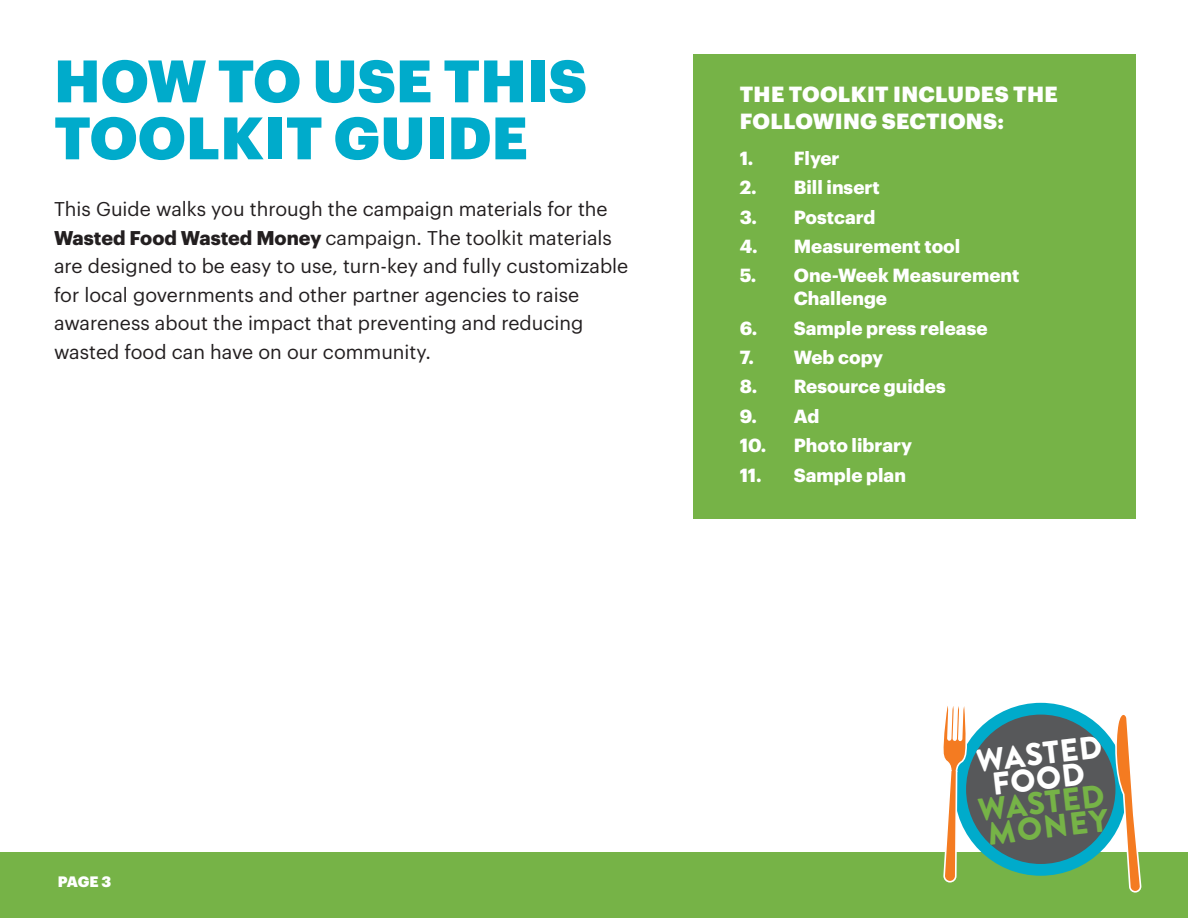
<style>
.page{position:relative;width:1188px;height:918px;background:#fff}
.page>*{position:absolute;margin:0;border:0;box-sizing:border-box;transform-origin:0 0}
.t1{font:900 58.5px/57px "Graphik";letter-spacing:.005em;color:#00abcb}
.t2{font:900 31.65px/24.6px "Brandon Grotesque";color:#76b347}
.t3{font:900 31.65px/24.8px "Brandon Grotesque";color:#fff;text-align:center}
.body{font:900 21.45px/27.2px "Graphik";letter-spacing:.015em;color:#fff}
.body-2{font:19.5px/28.5px "Graphik";color:#231f20}
.body-3{font:700 18.6px/23px "Graphik";color:#fff}
.t4{font:900 14.85px "Graphik";color:#fff}
.s1{font-weight:700}
</style>
<div class="page">
<div style="left:0;top:852px;width:1188px;height:66px;background:#76b347"></div>
<div style="left:954px;top:703px;width:173px;height:173px;background:#00abcb;border-radius:50%"></div>
<svg style="left:1113px;top:715px;width:29px;height:178px"></svg>
<svg style="left:943px;top:706px;width:25px;height:177px"></svg>
<div style="left:966px;top:715px;width:149px;height:149px;background:#57585a;border-radius:50%"></div>
<div style="left:693px;top:54px;width:443px;height:465px;background:#76b347"></div>
<p class="t1" style="left:54px;top:47px;width:534px">HOW TO USE THIS<br>TOOLKIT GUIDE</p>
<p class="body-2" style="left:54px;top:193px;width:576px">This Guide walks you through the campaign materials for the <span class="s1">Wasted Food Wasted Money</span> campaign. The toolkit materials are designed to be easy to use, turn-key and fully customizable for local governments and other partner agencies to raise awareness about the impact that preventing and reducing wasted food can have on our community.</p>
<p class="t4" style="left:58px;top:870px;width:55px">PAGE 3</p>
<p class="body" style="left:740px;top:79px;width:319px">THE TOOLKIT INCLUDES THE<br>FOLLOWING SECTIONS:</p>
<p class="body-3" style="left:740px;top:145px;width:101px">1. Flyer</p>
<p class="body-3" style="left:740px;top:174px;width:142px">2. Bill insert</p>
<p class="body-3" style="left:740px;top:204px;width:137px">3. Postcard</p>
<p class="body-3" style="left:740px;top:233px;width:222px">4. Measurement tool</p>
<p class="body-3" style="left:794px;top:263px;width:227px;text-indent:-54px">5. One-Week Measurement<br>Challenge</p>
<p class="body-3" style="left:740px;top:315px;width:249px">6. Sample press release</p>
<p class="body-3" style="left:740px;top:344px;width:145px">7. Web copy</p>
<p class="body-3" style="left:740px;top:374px;width:207px">8. Resource guides</p>
<p class="body-3" style="left:740px;top:403px;width:81px">9. Ad</p>
<p class="body-3" style="left:740px;top:432px;width:174px">10. Photo library</p>
<p class="body-3" style="left:740px;top:462px;width:168px">11. Sample plan</p>
<h2 class="t3" style="left:975px;top:748px;width:128px;rotate:-6deg">WASTED<br>FOOD</h2>
<h2 class="t2" style="left:977px;top:798px;width:130px;rotate:-6deg">WASTED<br>MONEY</h2>
</div>
